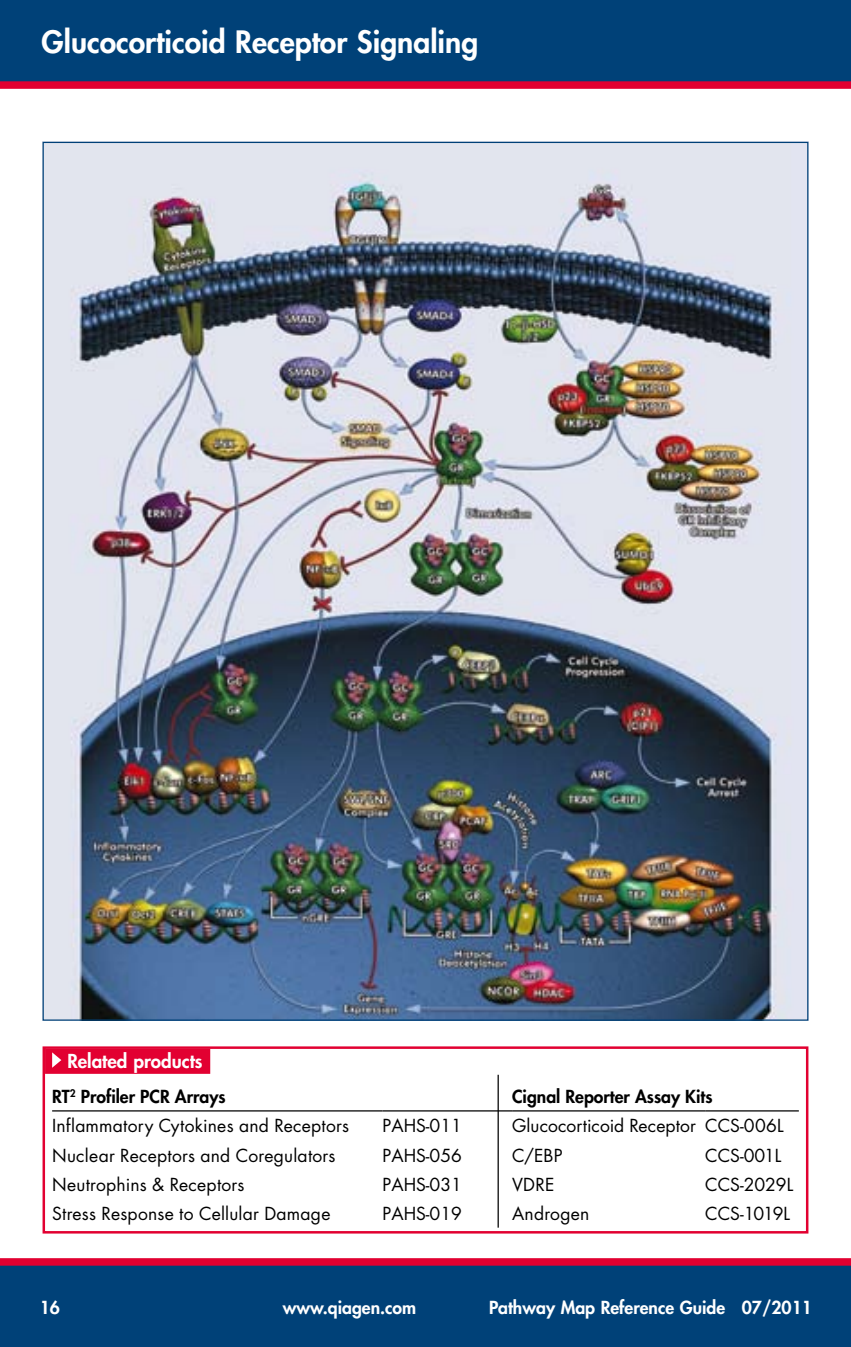
<style>
.page{position:relative;width:851px;height:1347px;background:#fff}
.page>*{position:absolute;margin:0;border:0;box-sizing:border-box;transform-origin:0 0}
.t1{font:800 30px "Futura Std";color:#fff}
.t2{font:800 18.75px "Futura Std";color:#fff}
.t3{font:17.5px "Futura Std";letter-spacing:.01em;color:#000}
.t4{font:800 17.5px "Futura Std";color:#fff}
.t5{font:800 17.5px "Futura Std";color:#000}
.t6{font:17.5px "Futura Std";letter-spacing:-.025em;color:#000}
</style>
<div class="page">
<div style="left:0;top:1261px;width:850px;height:85px;background:#004178"></div>
<div style="left:0;top:1258px;width:850px;height:7px;background:#e20031"></div>
<div style="left:0;top:0;width:850px;height:85px;background:#004178"></div>
<div style="left:0;top:81px;width:850px;height:8px;background:#e20031"></div>
<hr style="left:52px;top:1110px;width:330px;height:1px;background:#000">
<hr style="left:382px;top:1110px;width:130px;height:1px;background:#000">
<hr style="left:512px;top:1110px;width:193px;height:1px;background:#000">
<hr style="left:705px;top:1110px;width:93px;height:1px;background:#000">
<div style="left:45px;top:1048px;width:165px;height:25px;background:#e20031"></div>
<svg style="left:52px;top:1052px;width:9px;height:15px"></svg>
<div style="left:43px;top:1046px;width:765px;height:187px;border:2px solid #e20031"></div>
<hr style="left:497px;top:1074px;width:1px;height:153px;background:#000">
<img style="left:42px;top:142px;width:764px;height:878px">
<h1 class="t1" style="left:42px;top:23px;width:438px">Glucocorticoid Receptor Signaling</h1>
<p class="t2" style="left:67px;top:1049px;width:137px">Related products</p>
<p class="t5" style="left:52px;top:1085px;width:175px">RT<sup>2</sup> Profiler PCR Arrays</p>
<p class="t5" style="left:512px;top:1085px;width:202px">Cignal Reporter Assay Kits</p>
<p class="t3" style="left:52px;top:1114px;width:298px">Inflammatory Cytokines and Receptors</p>
<p class="t3" style="left:382px;top:1114px;width:81px">PAHS-011</p>
<p class="t3" style="left:512px;top:1114px;width:273px">Glucocorticoid Receptor CCS-006L</p>
<p class="t3" style="left:52px;top:1143px;width:285px">Nuclear Receptors and Coregulators</p>
<p class="t3" style="left:382px;top:1143px;width:81px">PAHS-056</p>
<p class="t3" style="left:512px;top:1143px;width:52px">C/EBP</p>
<p class="t3" style="left:705px;top:1143px;width:78px">CCS-001L</p>
<p class="t3" style="left:52px;top:1172px;width:194px">Neutrophins &amp; Receptors</p>
<p class="t3" style="left:382px;top:1172px;width:81px">PAHS-031</p>
<p class="t3" style="left:512px;top:1172px;width:44px">VDRE</p>
<p class="t3" style="left:705px;top:1172px;width:90px">CCS-2029L</p>
<p class="t3" style="left:52px;top:1202px;width:280px">Stress Response to Cellular Damage</p>
<p class="t3" style="left:382px;top:1202px;width:81px">PAHS-019</p>
<p class="t3" style="left:512px;top:1202px;width:79px">Androgen</p>
<p class="t6" style="left:705px;top:1202px;width:86px">CCS-1019L</p>
<p class="t4" style="left:40px;top:1296px;width:22px">16</p>
<p class="t4" style="left:283px;top:1296px;width:135px">www.qiagen.com</p>
<p class="t4" style="left:489px;top:1296px;width:324px">Pathway Map Reference Guide 07/2011</p>
</div>
